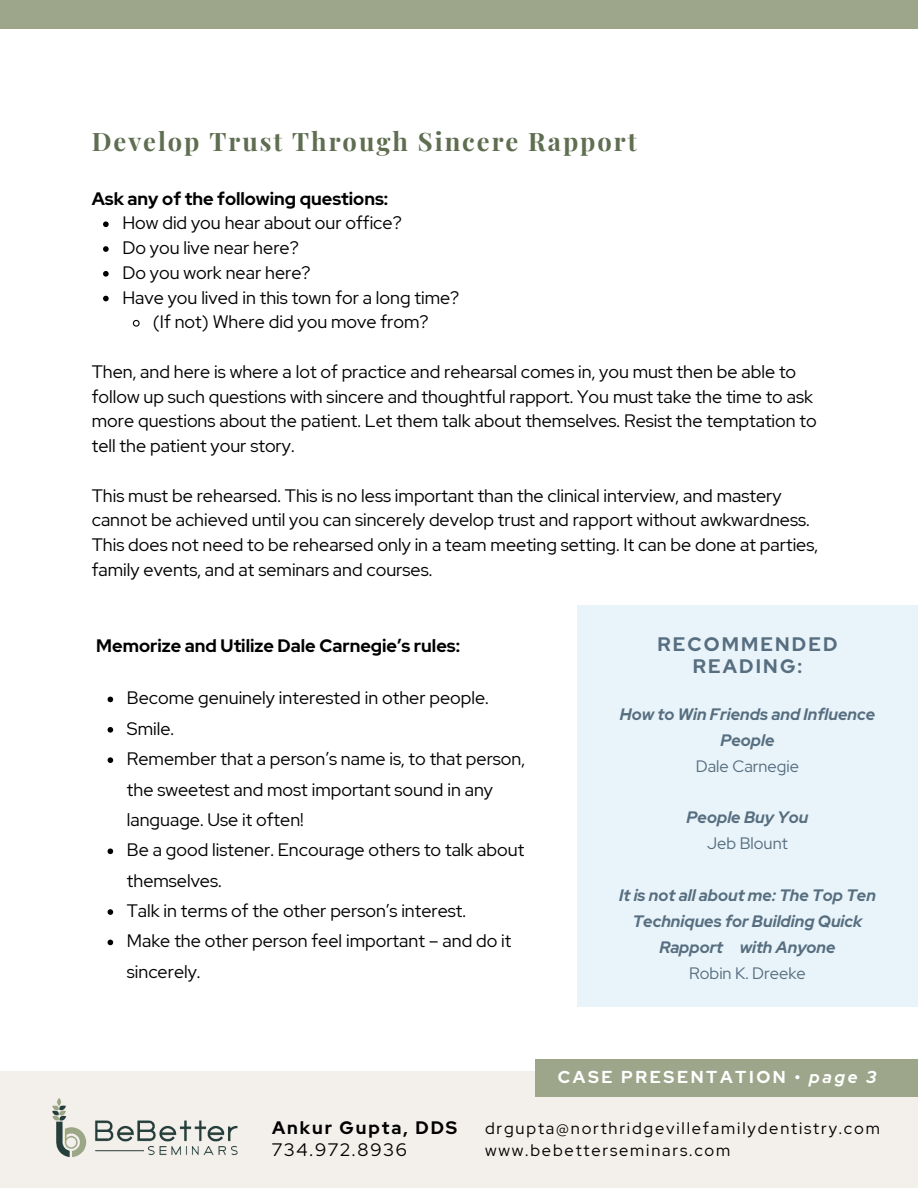
<style>
.page{position:relative;width:918px;height:1188px;background:#fff}
.page>*{position:absolute;margin:0;border:0;box-sizing:border-box;transform-origin:0 0}
.t1{font:700 25.5px "Playfair Display";letter-spacing:.075em;color:#5f6d50}
.t2{font:700 19.5px/22.5px "Red Hat Display";letter-spacing:.11em;color:#576e80;text-align:center}
.t3{font:18px/30.3px "Red Hat Display";color:#000}
.t4{font:700 18px "Red Hat Display";color:#000}
.t5{font:700 18px "Red Hat Display";letter-spacing:.11em;color:#000}
.t6{font:18px "Red Hat Display";letter-spacing:.11em;color:#000}
.t7{font:700 17.25px "Red Hat Display";letter-spacing:.15em;color:#fff}
.t8{font:italic 700 16.5px/25.8px "Red Hat Display";color:#576e80;text-align:center}
.t9{font:16.5px/22.5px "Red Hat Display";letter-spacing:.11em;color:#000}
.t10{font:16.5px "Red Hat Display";color:#576e80}
.s1{font-style:italic}
</style>
<div class="page">
<div style="left:0;top:1071px;width:918px;height:117px;background:#f3efeb"></div>
<svg style="left:103px;top:221px;width:6px;height:6px"></svg>
<svg style="left:103px;top:246px;width:6px;height:6px"></svg>
<svg style="left:103px;top:271px;width:6px;height:6px"></svg>
<svg style="left:103px;top:296px;width:6px;height:5px"></svg>
<svg style="left:132px;top:319px;width:8px;height:8px"></svg>
<svg style="left:108px;top:697px;width:5px;height:5px"></svg>
<svg style="left:108px;top:727px;width:5px;height:6px"></svg>
<svg style="left:108px;top:757px;width:5px;height:6px"></svg>
<svg style="left:108px;top:848px;width:5px;height:6px"></svg>
<svg style="left:108px;top:909px;width:5px;height:6px"></svg>
<svg style="left:108px;top:940px;width:5px;height:5px"></svg>
<div style="left:577px;top:606px;width:341px;height:401px;background:#e9f4fa"></div>
<img style="left:52px;top:1098px;width:186px;height:60px">
<div style="left:0;top:0;width:918px;height:28px;background:#9da58a"></div>
<div style="left:535px;top:1059px;width:383px;height:38px;background:#9da58a"></div>
<h1 class="t1" style="left:92px;top:124px;width:546px">Develop Trust Through Sincere Rapport</h1>
<p class="t4" style="left:92px;top:186px;width:298px">Ask any of the following questions:</p>
<p class="t3" style="left:122px;top:208px;width:281px">How did you hear about our office?</p>
<p class="t3" style="left:122px;top:233px;width:178px">Do you live near here?</p>
<p class="t3" style="left:122px;top:257px;width:190px">Do you work near here?</p>
<p class="t3" style="left:122px;top:282px;width:339px">Have you lived in this town for a long time?</p>
<p class="t3" style="left:153px;top:307px;width:277px">(If not) Where did you move from?</p>
<p class="t3" style="left:92px;top:359px;width:727px;line-height:24.8px">Then, and here is where a lot of practice and rehearsal comes in, you must then be able to follow up such questions with sincere and thoughtful rapport. You must take the time to ask more questions about the patient. Let them talk about themselves. Resist the temptation to tell the patient your story.</p>
<p class="t3" style="left:92px;top:483px;width:728px;line-height:24.8px">This must be rehearsed. This is no less important than the clinical interview, and mastery cannot be achieved until you can sincerely develop trust and rapport without awkwardness.<br>This does not need to be rehearsed only in a team meeting setting. It can be done at parties, family events, and at seminars and courses.</p>
<p class="t4" style="left:96px;top:633px;width:365px">Memorize and Utilize Dale Carnegie’s rules:</p>
<p class="t3" style="left:127px;top:683px;width:400px">Become genuinely interested in other people.<br>Smile.<br>Remember that a person’s name is, to that person, the sweetest and most important sound in any language. Use it often!<br>Be a good listener. Encourage others to talk about themselves.<br>Talk in terms of the other person’s interest.<br>Make the other person feel important – and do it sincerely.</p>
<p class="t2" style="left:658px;top:632px;width:182px">RECOMMENDED<br>READING:</p>
<p class="t8" style="left:620px;top:701px;width:257px">How to Win Friends and Influence<br>People</p>
<p class="t10" style="left:696px;top:755px;width:105px">Dale Carnegie</p>
<p class="t8" style="left:687px;top:805px;width:123px">People Buy You</p>
<p class="t10" style="left:707px;top:832px;width:82px">Jeb Blount</p>
<p class="t8" style="left:619px;top:882px;width:258px">It is not all about me: The Top Ten<br>Techniques for Building Quick<br>Rapport with Anyone</p>
<p class="t10" style="left:689px;top:962px;width:118px">Robin K. Dreeke</p>
<p class="t7" style="left:558px;top:1066px;width:320px">CASE PRESENTATION • <span class="s1">page 3</span></p>
<p class="t5" style="left:272px;top:1116px;width:187px">Ankur Gupta, DDS</p>
<p class="t6" style="left:272px;top:1137px;width:136px">734.972.8936</p>
<p class="t9" style="left:485px;top:1116px;width:396px">drgupta@northridgevillefamilydentistry.com www.bebetterseminars.com</p>
</div>
